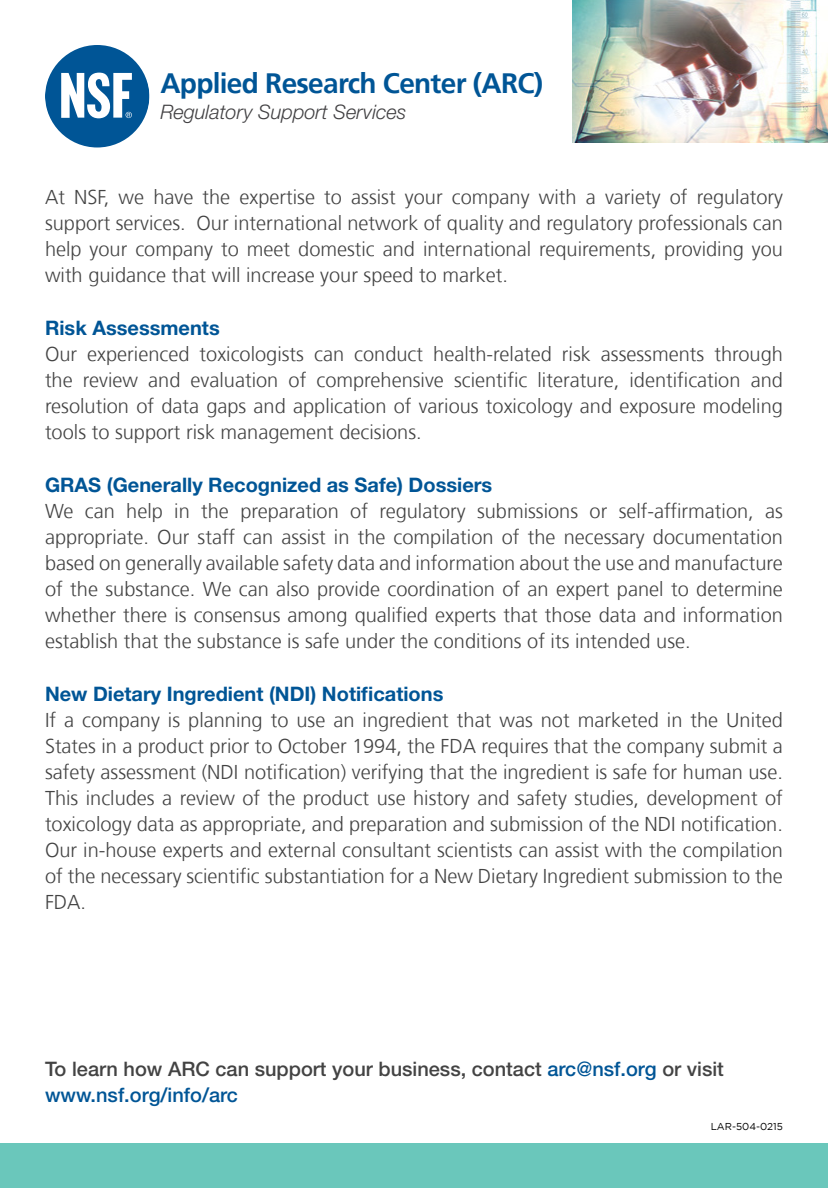
<style>
.page{position:relative;width:828px;height:1188px;background:#fff}
.page>*{position:absolute;margin:0;border:0;box-sizing:border-box;transform-origin:0 0}
.t1{font:700 28px "Frutiger";letter-spacing:-.025em;color:#005596}
.t2{font:300 20px/26px "Frutiger";color:#434343;text-align:justify}
.t3{font:700 20px "Helvetica Neue";color:#005596}
.t4{font:500 20px/26px "Helvetica Neue";color:#434343}
.t5{font:italic 300 20px "Helvetica Neue";color:#414042}
.t6{font:10px "Gotham";color:#000}
.s1{color:#005596}
</style>
<div class="page">
<div style="left:0;top:1143px;width:828px;height:45px;background:#6ac7bb"></div>
<img style="left:572px;top:0;width:256px;height:143px">
<svg style="left:45px;top:45px;width:105px;height:103px"></svg>
<h1 class="t1" style="left:160px;top:67px;width:384px">Applied Research Center (ARC)</h1>
<p class="t5" style="left:160px;top:100px;width:247px">Regulatory Support Services</p>
<p class="t2" style="left:45px;top:184px;width:740px">At NSF, we have the expertise to assist your company with a variety of regulatory support services. Our international network of quality and regulatory professionals can help your company to meet domestic and international requirements, providing you with guidance that will increase your speed to market.</p>
<p class="t3" style="left:45px;top:315px;width:176px">Risk Assessments</p>
<p class="t2" style="left:45px;top:341px;width:739px">Our experienced toxicologists can conduct health-related risk assessments through the review and evaluation of comprehensive scientific literature, identification and resolution of data gaps and application of various toxicology and exposure modeling tools to support risk management decisions.</p>
<p class="t3" style="left:45px;top:472px;width:449px">GRAS (Generally Recognized as Safe) Dossiers</p>
<p class="t2" style="left:45px;top:498px;width:740px">We can help in the preparation of regulatory submissions or self-affirmation, as appropriate. Our staff can assist in the compilation of the necessary documentation based on generally available safety data and information about the use and manufacture of the substance. We can also provide coordination of an expert panel to determine whether there is consensus among qualified experts that those data and information establish that the substance is safe under the conditions of its intended use.</p>
<p class="t3" style="left:45px;top:681px;width:400px">New Dietary Ingredient (NDI) Notifications</p>
<p class="t2" style="left:45px;top:707px;width:739px">If a company is planning to use an ingredient that was not marketed in the United States in a product prior to October 1994, the FDA requires that the company submit a safety assessment (NDI notification) verifying that the ingredient is safe for human use.<br>This includes a review of the product use history and safety studies, development of toxicology data as appropriate, and preparation and submission of the NDI notification.<br>Our in-house experts and external consultant scientists can assist with the compilation of the necessary scientific substantiation for a New Dietary Ingredient submission to the FDA.</p>
<p class="t4" style="left:45px;top:1056px;width:680px">To learn how ARC can support your business, contact <span class="s1">arc@nsf.org</span> or visit <span class="s1">www.nsf.org/info/arc</span></p>
<p class="t6" style="left:711px;top:1121px;width:74px">LAR-504-0215</p>
</div>
